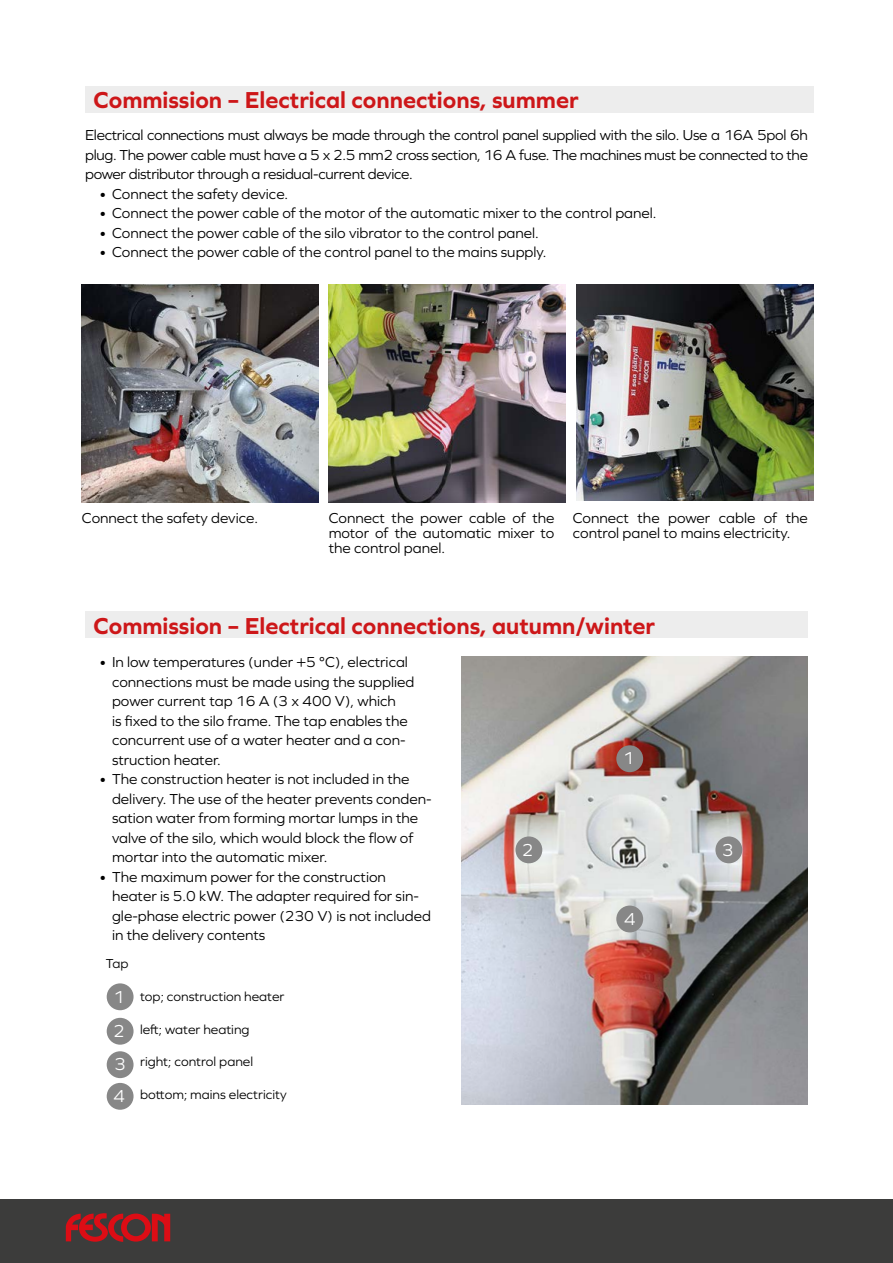
<style>
.page{position:relative;width:893px;height:1263px;background:#fff}
.page>*{position:absolute;margin:0;border:0;box-sizing:border-box;transform-origin:0 0}
.t1{font:700 24px "Graphie";color:#cd1719}
.t2{font:18px/33.9px "Graphie";color:#fff;text-align:justify}
.t3{font:15px/19.5px "Graphie";color:#000}
.t4{font:13.5px "Graphie";color:#000}
</style>
<div class="page">
<div style="left:85px;top:86px;width:728px;height:27px;background:#ededed"></div>
<div style="left:85px;top:611px;width:723px;height:27px;background:#ededed"></div>
<img style="left:576px;top:285px;width:237px;height:216px">
<img style="left:461px;top:656px;width:347px;height:449px">
<img style="left:82px;top:285px;width:236px;height:217px">
<img style="left:329px;top:285px;width:236px;height:217px">
<div style="left:616px;top:745px;width:27px;height:27px;background:#878787;border-radius:50%"></div>
<div style="left:515px;top:836px;width:27px;height:27px;background:#878787;border-radius:50%"></div>
<div style="left:715px;top:836px;width:27px;height:27px;background:#878787;border-radius:50%"></div>
<div style="left:616px;top:905px;width:27px;height:27px;background:#878787;border-radius:50%"></div>
<div style="left:107px;top:983px;width:27px;height:27px;background:#878787;border-radius:50%"></div>
<div style="left:107px;top:1018px;width:27px;height:27px;background:#878787;border-radius:50%"></div>
<div style="left:107px;top:1051px;width:27px;height:27px;background:#878787;border-radius:50%"></div>
<div style="left:107px;top:1083px;width:27px;height:27px;background:#878787;border-radius:50%"></div>
<div style="left:0;top:1199px;width:893px;height:64px;background:#3c3c3b"></div>
<svg style="left:66px;top:1213px;width:104px;height:29px"></svg>
<h1 class="t1" style="left:94px;top:86px;width:486px">Commission – Electrical connections, summer</h1>
<p class="t3" style="left:85px;top:125px;width:724px;text-align:justify">Electrical connections must always be made through the control panel supplied with the silo. Use a 16A 5pol 6h plug. The power cable must have a 5 x 2.5 mm2 cross section, 16 A fuse. The machines must be connected to the power distributor through a residual-current device.</p>
<p class="t3" style="left:99px;top:183px;width:190px">• Connect the safety device.</p>
<p class="t3" style="left:99px;top:203px;width:559px">• Connect the power cable of the motor of the automatic mixer to the control panel.</p>
<p class="t3" style="left:99px;top:222px;width:441px">• Connect the power cable of the silo vibrator to the control panel.</p>
<p class="t3" style="left:99px;top:242px;width:449px">• Connect the power cable of the control panel to the mains supply.</p>
<p class="t3" style="left:82px;top:508px;width:178px">Connect the safety device.</p>
<p class="t3" style="left:329px;top:510px;width:227px;line-height:15px;text-align:justify">Connect the power cable of the motor of the automatic mixer to the control panel.</p>
<p class="t3" style="left:573px;top:510px;width:237px;line-height:15px">Connect the power cable of the control panel to mains electricity.</p>
<h1 class="t1" style="left:94px;top:611px;width:563px">Commission – Electrical connections, autumn/winter</h1>
<p class="t3" style="left:112px;top:652px;width:304px;text-indent:-13px">• In low temperatures (under +5 °C), electrical connections must be made using the supplied power current tap 16 A (3 x 400 V), which<br>is fixed to the silo frame. The tap enables the concurrent use of a water heater and a con&shy;struction heater.</p>
<p class="t3" style="left:112px;top:769px;width:321px;text-indent:-13px">• The construction heater is not included in the delivery. The use of the heater prevents conden&shy;sation water from forming mortar lumps in the valve of the silo, which would block the flow of mortar into the automatic mixer.</p>
<p class="t3" style="left:112px;top:867px;width:320px;text-indent:-13px">• The maximum power for the construction heater is 5.0 kW. The adapter required for sin&shy;gle-phase electric power (230 V) is not included in the delivery contents</p>
<p class="t4" style="left:106px;top:955px;width:24px">Tap</p>
<p class="t2" style="left:113px;top:979px;width:14px">1<br>2<br>3</p>
<p class="t2" style="left:113px;top:1079px;width:13px">4</p>
<p class="t4" style="left:140px;top:989px;width:146px">top; construction heater</p>
<p class="t4" style="left:140px;top:1021px;width:111px">left; water heating</p>
<p class="t4" style="left:140px;top:1054px;width:115px">right; control panel</p>
<p class="t4" style="left:140px;top:1086px;width:148px">bottom; mains electricity</p>
<p class="t2" style="left:623px;top:741px;width:13px">1</p>
<p class="t2" style="left:522px;top:832px;width:13px">2</p>
<p class="t2" style="left:722px;top:832px;width:13px">3</p>
<p class="t2" style="left:624px;top:901px;width:13px">4</p>
</div>
